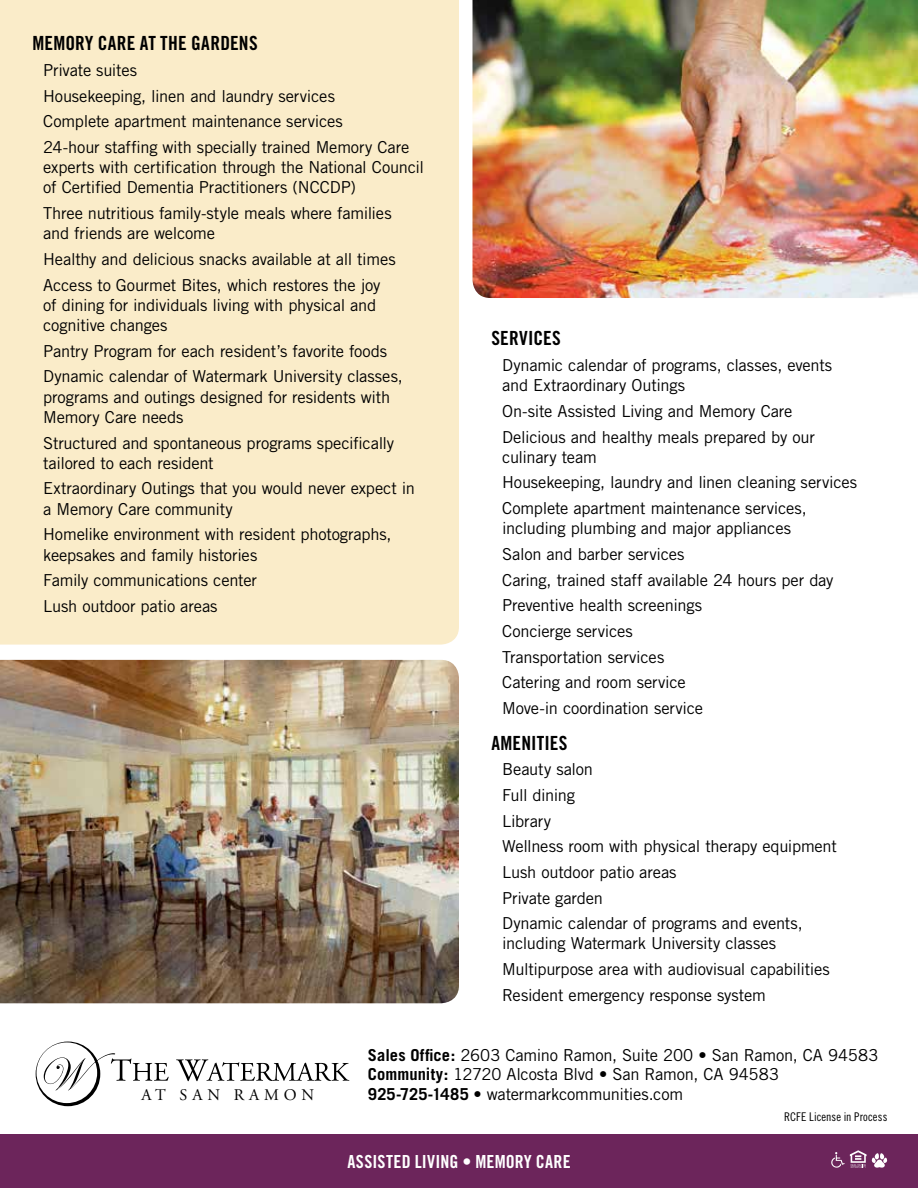
<style>
.page{position:relative;width:918px;height:1188px;background:#fff}
.page>*{position:absolute;margin:0;border:0;box-sizing:border-box;transform-origin:0 0}
.t1{font:19.5px "Trade Gothic Bold Cond Twenty";letter-spacing:.01em;color:#000}
.t2{font:18px "Trade Gothic Bold Cond Twenty";letter-spacing:.01em;color:#fff}
.t3{font:16.5px/25.7px "Trade Gothic";letter-spacing:-.015em;color:#000}
.t4{font:16.2px "Adobe Garamond Pro";letter-spacing:.3em;color:#000}
.t5{font:12px "Trade Gothic Cond Eighteen";letter-spacing:.01em;color:#000}
.s1{font-weight:700}
</style>
<div class="page">
<div style="left:0;top:0;width:459px;height:645px;background:#faecc9"></div>
<div style="left:0;top:1134px;width:918px;height:54px;background:#6c255b"></div>
<svg style="left:36px;top:1042px;width:313px;height:64px"></svg>
<img style="left:472px;top:0;width:446px;height:298px">
<img style="left:0;top:660px;width:459px;height:343px">
<svg style="left:831px;top:1150px;width:56px;height:18px"></svg>
<p class="t1" style="left:32px;top:32px;width:227px">MEMORY CARE AT THE GARDENS</p>
<p class="t3" style="left:43px;top:57px;width:368px">Private suites<br>Housekeeping, linen and laundry services<br>Complete apartment maintenance services<br>24-hour staffing with specially trained Memory Care</p>
<p class="t3" style="left:43px;top:157px;width:382px;line-height:20.2px">experts with certification through the National Council of Certified Dementia Practitioners (NCCDP)</p>
<p class="t3" style="left:43px;top:203px;width:350px;line-height:20.2px">Three nutritious family-style meals where families and friends are welcome</p>
<p class="t3" style="left:43px;top:246px;width:354px">Healthy and delicious snacks available at all times<br>Access to Gourmet Bites, which restores the joy</p>
<p class="t3" style="left:43px;top:295px;width:335px;line-height:20.2px">of dining for individuals living with physical and cognitive changes</p>
<p class="t3" style="left:43px;top:338px;width:361px">Pantry Program for each resident’s favorite foods<br>Dynamic calendar of Watermark University classes,</p>
<p class="t3" style="left:43px;top:386px;width:349px;line-height:20.2px">programs and outings designed for residents with<br>Memory Care needs</p>
<p class="t3" style="left:43px;top:432px;width:353px;line-height:20.2px">Structured and spontaneous programs specifically tailored to each resident</p>
<p class="t3" style="left:43px;top:478px;width:373px;line-height:20.2px">Extraordinary Outings that you would never expect in a Memory Care community</p>
<p class="t3" style="left:43px;top:524px;width:350px;line-height:20.2px">Homelike environment with resident photographs, keepsakes and family histories</p>
<p class="t3" style="left:43px;top:567px;width:215px">Family communications center<br>Lush outdoor patio areas</p>
<p class="t1" style="left:491px;top:327px;width:71px">SERVICES</p>
<p class="t3" style="left:502px;top:355px;width:332px;line-height:20.2px">Dynamic calendar of programs, classes, events and Extraordinary Outings</p>
<p class="t3" style="left:502px;top:398px;width:314px">On-site Assisted Living and Memory Care<br>Delicious and healthy meals prepared by our</p>
<p class="t3" style="left:502px;top:444px;width:356px">culinary team<br>Housekeeping, laundry and linen cleaning services<br>Complete apartment maintenance services,</p>
<p class="t3" style="left:502px;top:515px;width:333px">including plumbing and major appliances<br>Salon and barber services<br>Caring, trained staff available 24 hours per day<br>Preventive health screenings<br>Concierge services<br>Transportation services<br>Catering and room service<br>Move-in coordination service</p>
<p class="t1" style="left:491px;top:731px;width:78px">AMENITIES</p>
<p class="t3" style="left:502px;top:756px;width:336px">Beauty salon<br>Full dining<br>Library<br>Wellness room with physical therapy equipment<br>Lush outdoor patio areas<br>Private garden<br>Dynamic calendar of programs and events,</p>
<p class="t3" style="left:502px;top:931px;width:329px">including Watermark University classes<br>Multipurpose area with audiovisual capabilities<br>Resident emergency response system</p>
<p class="t3" style="left:368px;top:1045px;width:512px;line-height:19.5px"><span class="s1">Sales Office:</span> 2603 Camino Ramon, Suite 200 • San Ramon, CA 94583<br><span class="s1">Community:</span> 12720 Alcosta Blvd • San Ramon, CA 94583</p>
<p class="t4" style="left:141px;top:1085px;width:174px">AT SAN RAMON</p>
<p class="t3" style="left:368px;top:1081px;width:317px"><span class="s1">925-725-1485</span> • watermarkcommunities.com</p>
<p class="t2" style="left:347px;top:1151px;width:225px">ASSISTED LIVING • MEMORY CARE</p>
<p class="t5" style="left:784px;top:1109px;width:105px">RCFE License in Process</p>
</div>
